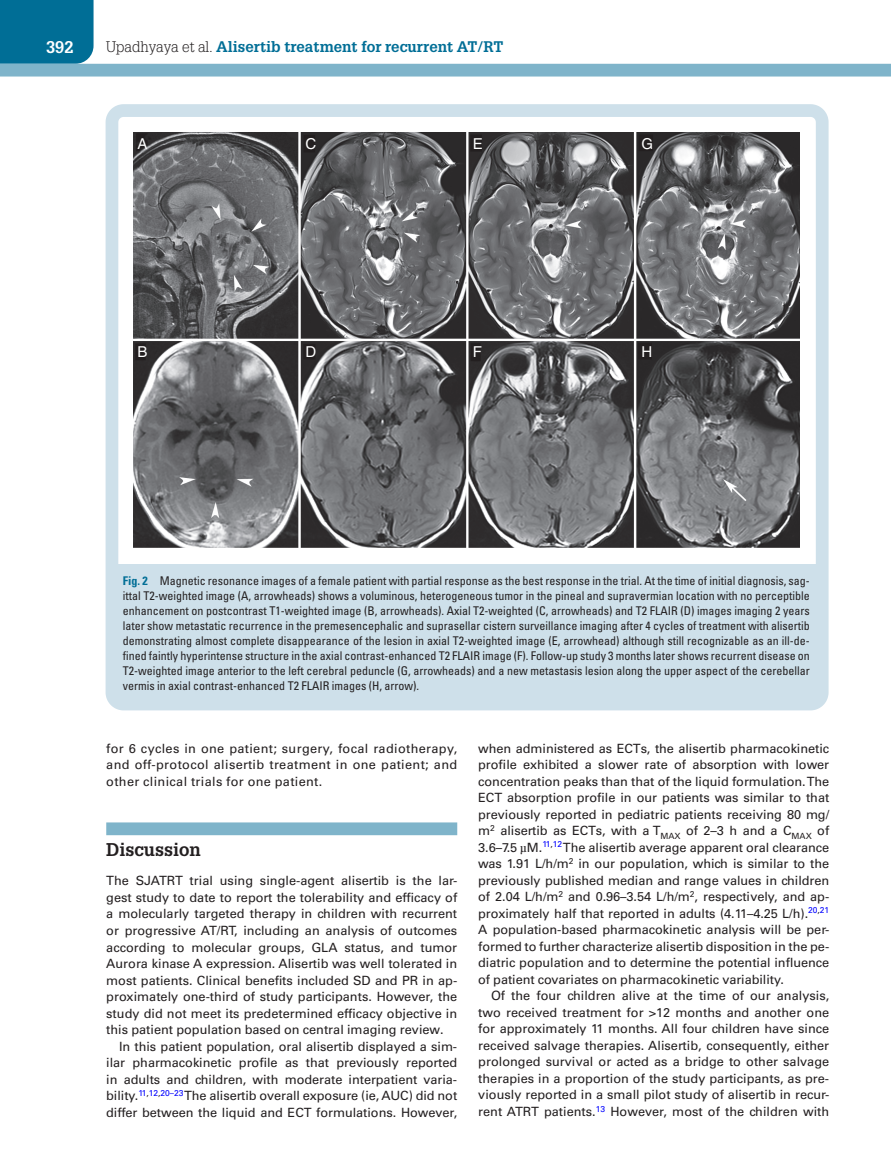
<style>
.page{position:relative;width:891px;height:1175px;background:#fff}
.page>*{position:absolute;margin:0;border:0;box-sizing:border-box;transform-origin:0 0}
.t1{font:700 18px "Glypha LT Std";color:#231f20}
.t2{font:700 16.5px "Glypha LT Std";color:#fff}
.t3{font:700 15px "Glypha LT Std";color:#006e96}
.t4{font:15px "Helvetica";color:#fff}
.t5{font:12.75px/16.5px "Univers LT Std";color:#231f20;text-align:justify}
.t6{font:condensed 12px/15px "Univers LT Std";color:#231f20;text-align:justify}
.s1{font-weight:300;color:#231f20}
.s2{font-weight:700;color:#006e96}
.s3{font-family:"Gandhari Unicode"}
</style>
<div class="page">
<div style="left:0;top:0;width:94px;height:64px;background:#006e96"></div>
<div style="left:0;top:64px;width:891px;height:12px;background:#7fb4ca"></div>
<div style="left:106px;top:822px;width:351px;height:13px;background:#7fb4ca"></div>
<div style="left:114px;top:564px;width:706px;height:133px;background:#cee0ea"></div>
<img style="left:133px;top:132px;width:666px;height:415px">
<div style="left:106px;top:104px;width:723px;height:606px;border:13px solid #cee0ea;border-radius:12px"></div>
<p class="t2" style="left:46px;top:37px;width:29px">392</p>
<p class="t3" style="left:106px;top:37px;width:399px"><span class="s1">Upadhyaya et al.</span> Alisertib treatment for recurrent AT/RT</p>
<p class="t4" style="left:137px;top:135px;width:12px">A</p>
<p class="t4" style="left:305px;top:135px;width:12px">C</p>
<p class="t4" style="left:473px;top:135px;width:12px">E</p>
<p class="t4" style="left:641px;top:135px;width:13px">G</p>
<p class="t4" style="left:137px;top:342px;width:12px">B</p>
<p class="t4" style="left:305px;top:342px;width:12px">D</p>
<p class="t4" style="left:473px;top:342px;width:11px">F</p>
<p class="t4" style="left:641px;top:342px;width:12px">H</p>
<p class="t6" style="left:123px;top:573px;width:689px"><span class="s2">Fig. 2</span> Magnetic resonance images of a female patient with partial response as the best response in the trial. At the time of initial diagnosis, sag&shy;ittal T2-weighted image (A, arrowheads) shows a voluminous, heterogeneous tumor in the pineal and supravermian location with no perceptible enhancement on postcontrast T1-weighted image (B, arrowheads). Axial T2-weighted (C, arrowheads) and T2 FLAIR (D) images imaging 2 years later show metastatic recurrence in the premesencephalic and suprasellar cistern surveillance imaging after 4 cycles of treatment with alisertib demonstrating almost complete disappearance of the lesion in axial T2-weighted image (E, arrowhead) although still recognizable as an ill-de&shy;fined faintly hyperintense structure in the axial contrast-enhanced T2 FLAIR image (F). Follow-up study 3 months later shows recurrent disease on T2-weighted image anterior to the left cerebral peduncle (G, arrowheads) and a new metastasis lesion along the upper aspect of the cerebellar vermis in axial contrast-enhanced T2 FLAIR images (H, arrow).</p>
<p class="t5" style="left:106px;top:740px;width:353px">for 6 cycles in one patient; surgery, focal radiotherapy, and off-protocol alisertib treatment in one patient; and other clinical trials for one patient.</p>
<h1 class="t1" style="left:106px;top:838px;width:96px">Discussion</h1>
<p class="t5" style="left:106px;top:872px;width:353px">The SJATRT trial using single-agent alisertib is the lar&shy;gest study to date to report the tolerability and efficacy of a molecularly targeted therapy in children with recurrent or progressive AT/RT, including an analysis of outcomes according to molecular groups, GLA status, and tumor Aurora kinase A expression. Alisertib was well tolerated in most patients. Clinical benefits included SD and PR in ap&shy;proximately one-third of study participants. However, the study did not meet its predetermined efficacy objective in this patient population based on central imaging review.</p>
<p class="t5" style="left:106px;top:1037px;width:353px;text-indent:13px">In this patient population, oral alisertib displayed a sim&shy;ilar pharmacokinetic profile as that previously reported in adults and children, with moderate interpatient varia&shy;bility.<sup>11</sup><sup>,</sup><sup>12</sup><sup>,</sup><sup>20–23</sup> The alisertib overall exposure (ie, AUC) did not differ between the liquid and ECT formulations. However,</p>
<p class="t5" style="left:478px;top:740px;width:353px">when administered as ECTs, the alisertib pharmacokinetic profile exhibited a slower rate of absorption with lower concentration peaks than that of the liquid formulation. The ECT absorption profile in our patients was similar to that previously reported in pediatric patients receiving 80 mg/ m<sup>2</sup> alisertib as ECTs, with a T<sub>MAX</sub> of 2–3 h and a C<sub>MAX</sub> of 3.6–7.5 <span class="s3">µ</span>M.<sup>11</sup><sup>,</sup><sup>12</sup> The alisertib average apparent oral clearance was 1.91 L/h/m<sup>2</sup> in our population, which is similar to the previously published median and range values in children of 2.04 L/h/m<sup>2</sup> and 0.96–3.54 L/h/m<sup>2</sup>, respectively, and ap&shy;proximately half that reported in adults (4.11–4.25 L/h).<sup>20</sup><sup>,</sup><sup>21<br></sup>A population-based pharmacokinetic analysis will be per&shy;formed to further characterize alisertib disposition in the pe&shy;diatric population and to determine the potential influence of patient covariates on pharmacokinetic variability.</p>
<p class="t5" style="left:478px;top:987px;width:353px;text-indent:13px">Of the four children alive at the time of our analysis, two received treatment for &gt;12 months and another one for approximately 11 months. All four children have since received salvage therapies. Alisertib, consequently, either prolonged survival or acted as a bridge to other salvage therapies in a proportion of the study participants, as pre&shy;viously reported in a small pilot study of alisertib in recur&shy;rent ATRT patients.<sup>13</sup> However, most of the children with</p>
</div>
